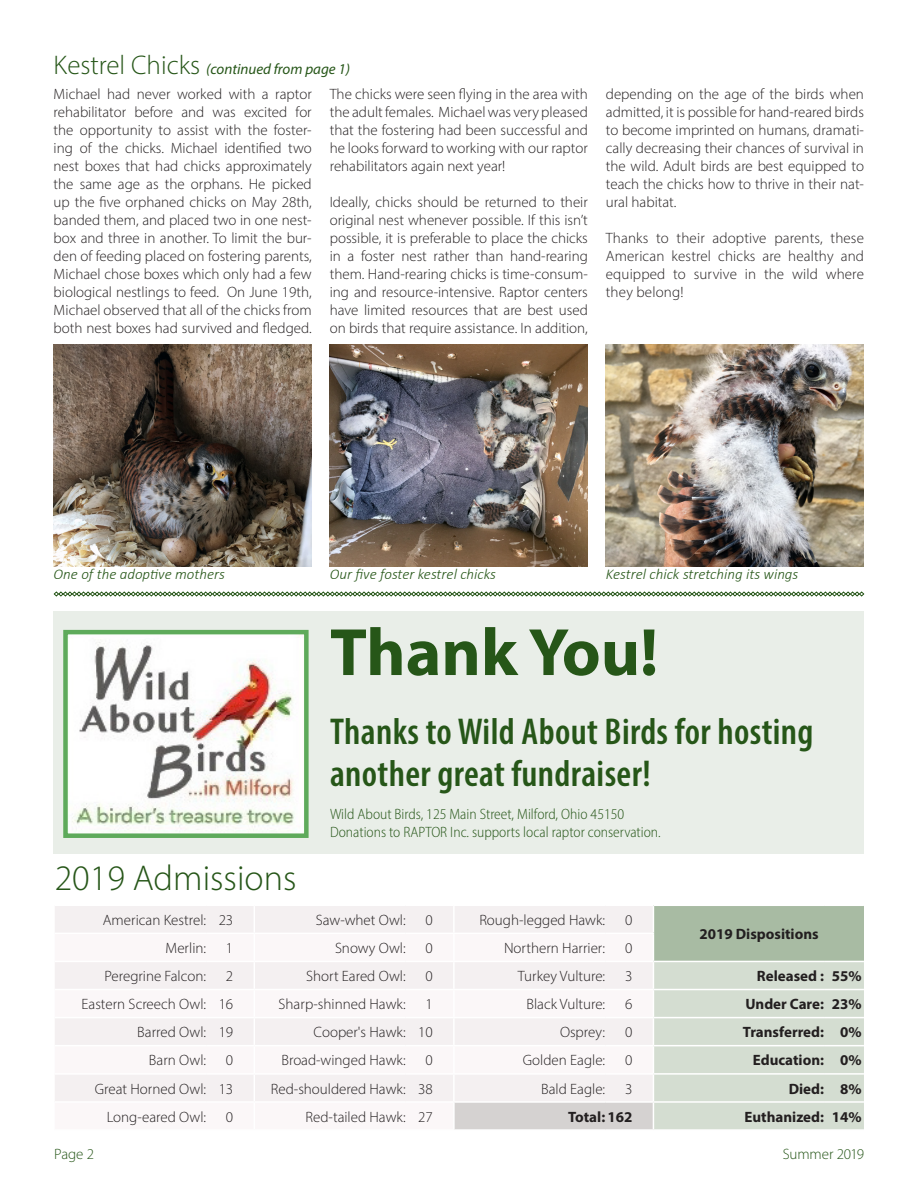
<style>
.page{position:relative;width:918px;height:1188px;background:#fff}
.page>*{position:absolute;margin:0;border:0;box-sizing:border-box;transform-origin:0 0}
.Article_Headline{font:700 67.5px "Myriad Pro";color:#265618}
.Article_Headline-2{font:600 condensed 37.5px/42px "Myriad Pro";letter-spacing:.01em;color:#265618}
.Heading_2{font:300 36px "Myriad Pro";color:#265618}
.Article_Body{font:300 15px/18px "Myriad Pro";color:#231f20;text-align:justify}
.Article_Headline-3{font:300 semi-condensed 15px "Myriad Pro";color:#265618}
.Article_Body-2{font:700 15px "Myriad Pro";color:#231f20}
.Captions{font:italic 300 15px "Calibri";color:#265618}
.Heading_3{font:italic 15px "Myriad Pro";color:#265618}
.Admissions_Numbers{font:300 15px "Myriad Pro";color:#231f20}
.t1{font:300 15px "Myriad Pro";letter-spacing:-.005em;color:#265618}
.Admissions_Numbers-2{font:700 15px "Myriad Pro";color:#231f20}
.s1{font-weight:300;font-style:normal;font-size:27px}
</style>
<div class="page">
<svg style="left:54px;top:591px;width:810px;height:6px"></svg>
<div style="left:54px;top:612px;width:810px;height:242px;background:#e9eee8"></div>
<img style="left:68px;top:635px;width:236px;height:198px">
<div style="left:63px;top:630px;width:246px;height:208px;border:4px solid #5eaa5b"></div>
<img style="left:606px;top:345px;width:258px;height:221px">
<img style="left:330px;top:345px;width:258px;height:221px">
<img style="left:54px;top:345px;width:258px;height:221px">
<div style="left:55px;top:906px;width:398px;height:27px;background:#f4f0f1"></div>
<div style="left:55px;top:962px;width:398px;height:139px;background:#f4f0f1"></div>
<hr style="left:55px;top:989px;width:151px;height:1px;background:#fff">
<hr style="left:206px;top:989px;width:48px;height:1px;background:#fff">
<hr style="left:254px;top:989px;width:152px;height:1px;background:#fff">
<hr style="left:406px;top:989px;width:48px;height:1px;background:#fff">
<hr style="left:55px;top:1017px;width:151px;height:1px;background:#fff">
<hr style="left:206px;top:1017px;width:48px;height:1px;background:#fff">
<hr style="left:254px;top:1017px;width:152px;height:1px;background:#fff">
<hr style="left:406px;top:1017px;width:48px;height:1px;background:#fff">
<hr style="left:55px;top:1045px;width:151px;height:1px;background:#fff">
<hr style="left:206px;top:1045px;width:48px;height:1px;background:#fff">
<hr style="left:254px;top:1045px;width:152px;height:1px;background:#fff">
<hr style="left:406px;top:1045px;width:48px;height:1px;background:#fff">
<hr style="left:55px;top:1073px;width:151px;height:2px;background:#fff">
<hr style="left:206px;top:1073px;width:48px;height:2px;background:#fff">
<hr style="left:254px;top:1073px;width:152px;height:2px;background:#fff">
<hr style="left:406px;top:1073px;width:48px;height:2px;background:#fff">
<svg style="left:254px;top:906px;width:1px;height:195px"></svg>
<svg style="left:454px;top:906px;width:410px;height:224px"></svg>
<p class="Heading_3" style="left:54px;top:60px;width:298px"><span class="s1">Kestrel Chicks</span> (continued from page 1)</p>
<p class="Article_Body" style="left:54px;top:85px;width:260px">Michael had never worked with a raptor rehabilitator before and was excited for the opportunity to assist with the foster&shy;ing of the chicks. Michael identified two nest boxes that had chicks approximately the same age as the orphans. He picked up the five orphaned chicks on May 28th, banded them, and placed two in one nest&shy;box and three in another. To limit the bur&shy;den of feeding placed on fostering parents, Michael chose boxes which only had a few biological nestlings to feed. On June 19th, Michael observed that all of the chicks from both nest boxes had survived and fledged.</p>
<p class="Article_Body" style="left:330px;top:85px;width:260px">The chicks were seen flying in the area with the adult females. Michael was very pleased that the fostering had been successful and he looks forward to working with our raptor rehabilitators again next year!</p>
<p class="Article_Body" style="left:330px;top:193px;width:260px">Ideally, chicks should be returned to their original nest whenever possible. If this isn’t possible, it is preferable to place the chicks in a foster nest rather than hand-rearing them. Hand-rearing chicks is time-consum&shy;ing and resource-intensive. Raptor centers have limited resources that are best used on birds that require assistance. In addition,</p>
<p class="Article_Body" style="left:606px;top:85px;width:260px">depending on the age of the birds when admitted, it is possible for hand-reared birds to become imprinted on humans, dramati&shy;cally decreasing their chances of survival in the wild. Adult birds are best equipped to teach the chicks how to thrive in their nat&shy;ural habitat.</p>
<p class="Article_Body" style="left:606px;top:229px;width:260px">Thanks to their adoptive parents, these American kestrel chicks are healthy and equipped to survive in the wild where they belong!</p>
<p class="Captions" style="left:54px;top:565px;width:173px">One of the adoptive mothers</p>
<p class="Captions" style="left:330px;top:565px;width:168px">Our five foster kestrel chicks</p>
<p class="Captions" style="left:606px;top:565px;width:194px">Kestrel chick stretching its wings</p>
<p class="Article_Headline" style="left:330px;top:608px;width:330px">Thank You!</p>
<p class="Article_Headline-2" style="left:330px;top:710px;width:485px">Thanks to Wild About Birds for hosting another great fundraiser!</p>
<p class="Article_Headline-3" style="left:330px;top:805px;width:296px">Wild About Birds, 125 Main Street, Milford, Ohio 45150</p>
<p class="Article_Headline-3" style="left:330px;top:823px;width:332px">Donations to RAPTOR Inc. supports local raptor conservation.</p>
<p class="Heading_2" style="left:55px;top:856px;width:243px">2019 Admissions</p>
<p class="Article_Body" style="left:103px;top:911px;width:105px">American Kestrel:</p>
<p class="Admissions_Numbers" style="left:219px;top:911px;width:16px">23</p>
<p class="Article_Body" style="left:316px;top:911px;width:91px">Saw-whet Owl:</p>
<p class="Admissions_Numbers" style="left:426px;top:911px;width:9px">0</p>
<p class="Article_Body" style="left:479px;top:911px;width:127px">Rough-legged Hawk:</p>
<p class="Admissions_Numbers" style="left:625px;top:911px;width:9px">0</p>
<p class="Article_Body-2" style="left:699px;top:924px;width:121px">2019 Dispositions</p>
<p class="Article_Body" style="left:166px;top:939px;width:42px">Merlin:</p>
<p class="Admissions_Numbers" style="left:226px;top:939px;width:9px">1</p>
<p class="Article_Body" style="left:335px;top:939px;width:72px">Snowy Owl:</p>
<p class="Admissions_Numbers" style="left:426px;top:939px;width:9px">0</p>
<p class="Article_Body" style="left:504px;top:939px;width:103px">Northern Harrier:</p>
<p class="Admissions_Numbers" style="left:625px;top:939px;width:9px">0</p>
<p class="Article_Body" style="left:104px;top:967px;width:103px">Peregrine Falcon:</p>
<p class="Admissions_Numbers" style="left:226px;top:967px;width:9px">2</p>
<p class="Article_Body" style="left:306px;top:967px;width:101px">Short Eared Owl:</p>
<p class="Admissions_Numbers" style="left:426px;top:967px;width:9px">0</p>
<p class="Article_Body" style="left:518px;top:967px;width:89px">Turkey Vulture:</p>
<p class="Admissions_Numbers" style="left:625px;top:967px;width:9px">3</p>
<p class="Article_Body-2" style="left:757px;top:966px;width:69px">Released :</p>
<p class="Admissions_Numbers-2" style="left:832px;top:966px;width:31px">55%</p>
<p class="Article_Body" style="left:82px;top:995px;width:126px">Eastern Screech Owl:</p>
<p class="Admissions_Numbers" style="left:219px;top:995px;width:16px">16</p>
<p class="Article_Body" style="left:279px;top:995px;width:129px">Sharp-shinned Hawk:</p>
<p class="Admissions_Numbers" style="left:426px;top:995px;width:9px">1</p>
<p class="Article_Body" style="left:527px;top:995px;width:80px">Black Vulture:</p>
<p class="Admissions_Numbers" style="left:625px;top:995px;width:9px">6</p>
<p class="Article_Body-2" style="left:745px;top:994px;width:80px">Under Care:</p>
<p class="Admissions_Numbers-2" style="left:832px;top:994px;width:31px">23%</p>
<p class="Article_Body" style="left:137px;top:1023px;width:70px">Barred Owl:</p>
<p class="Admissions_Numbers" style="left:219px;top:1023px;width:16px">19</p>
<p class="Article_Body" style="left:314px;top:1023px;width:94px">Cooper's Hawk:</p>
<p class="Admissions_Numbers" style="left:418px;top:1023px;width:16px">10</p>
<p class="Article_Body" style="left:560px;top:1023px;width:47px">Osprey:</p>
<p class="Admissions_Numbers" style="left:625px;top:1023px;width:9px">0</p>
<p class="Article_Body-2" style="left:743px;top:1022px;width:83px">Transferred:</p>
<p class="Admissions_Numbers-2" style="left:840px;top:1022px;width:23px">0%</p>
<p class="Article_Body" style="left:149px;top:1051px;width:59px">Barn Owl:</p>
<p class="Admissions_Numbers" style="left:226px;top:1051px;width:9px">0</p>
<p class="Article_Body" style="left:282px;top:1051px;width:126px">Broad-winged Hawk:</p>
<p class="Admissions_Numbers" style="left:426px;top:1051px;width:9px">0</p>
<p class="Article_Body" style="left:523px;top:1051px;width:84px">Golden Eagle:</p>
<p class="Admissions_Numbers" style="left:625px;top:1051px;width:9px">0</p>
<p class="Article_Body-2" style="left:753px;top:1051px;width:73px">Education:</p>
<p class="Admissions_Numbers-2" style="left:840px;top:1051px;width:23px">0%</p>
<p class="Article_Body" style="left:95px;top:1079px;width:113px">Great Horned Owl:</p>
<p class="Admissions_Numbers" style="left:219px;top:1080px;width:16px">13</p>
<p class="Article_Body" style="left:271px;top:1079px;width:136px">Red-shouldered Hawk:</p>
<p class="Admissions_Numbers" style="left:418px;top:1080px;width:16px">38</p>
<p class="Article_Body" style="left:541px;top:1079px;width:66px">Bald Eagle:</p>
<p class="Admissions_Numbers" style="left:625px;top:1080px;width:9px">3</p>
<p class="Article_Body-2" style="left:789px;top:1079px;width:37px">Died:</p>
<p class="Admissions_Numbers-2" style="left:840px;top:1079px;width:23px">8%</p>
<p class="Article_Body" style="left:107px;top:1108px;width:101px">Long-eared Owl:</p>
<p class="Admissions_Numbers" style="left:226px;top:1108px;width:9px">0</p>
<p class="Article_Body" style="left:305px;top:1108px;width:102px">Red-tailed Hawk:</p>
<p class="Admissions_Numbers" style="left:418px;top:1108px;width:16px">27</p>
<p class="Article_Body-2" style="left:568px;top:1107px;width:66px">Total:162</p>
<p class="Article_Body-2" style="left:745px;top:1107px;width:81px">Euthanized:</p>
<p class="Admissions_Numbers-2" style="left:832px;top:1107px;width:31px">14%</p>
<p class="t1" style="left:54px;top:1145px;width:42px">Page 2</p>
<p class="t1" style="left:783px;top:1145px;width:83px">Summer 2019</p>
</div>
